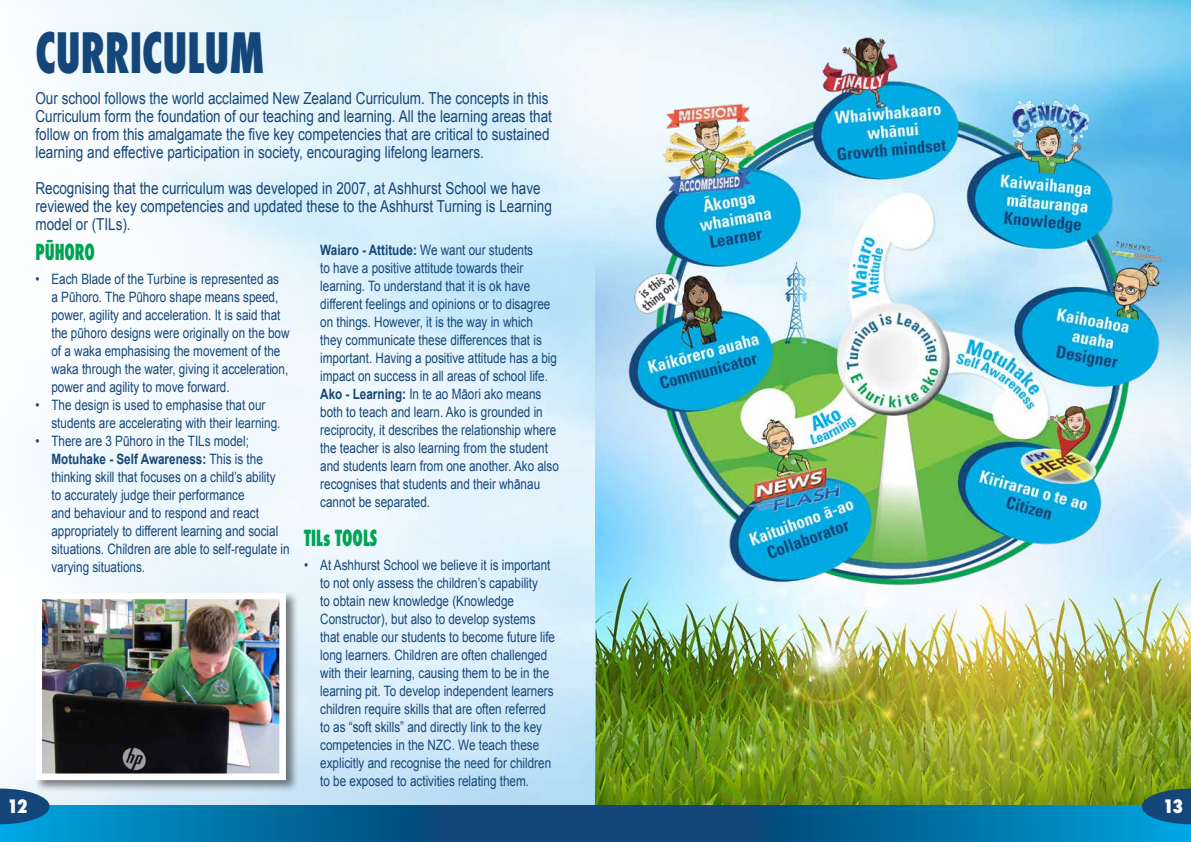
<style>
.page{position:relative;width:1191px;height:842px;background:#fff}
.page>*{position:absolute;margin:0;border:0;box-sizing:border-box;transform-origin:0 0}
.t1{font:800 condensed 54px "Futura";color:#154679;scale:.75 1}
.t2{font:800 condensed 21.6px "Futura";color:#00a253;scale:.75 1}
.t3{font:800 condensed 18px "Futura";color:#fff}
.t4{font:16.5px/18px "Arial";color:#154679;scale:.82 1}
.t5{font:14.3px/18px "Arial";color:#154679;scale:.82 1}
.s1{font-weight:700}
</style>
<div class="page">
<img style="left:0;top:0;width:595px;height:806px">
<img style="left:595px;top:0;width:596px;height:806px">
<svg style="left:595px;top:806px;width:596px;height:36px;background:#06679b"></svg>
<svg style="left:0;top:806px;width:595px;height:36px;background:#06689b"></svg>
<svg style="left:0;top:788px;width:50px;height:36px;background:#245d8e"></svg>
<svg style="left:1141px;top:788px;width:50px;height:36px;background:#1f5a75"></svg>
<div style="left:33px;top:591px;width:266px;height:202px;background:#000;opacity:.5"></div>
<img style="left:43px;top:601px;width:235px;height:171px">
<div style="left:35px;top:593px;width:251px;height:187px;border:7px solid #fff"></div>
<img style="left:620px;top:0;width:549px;height:772px">
<h1 class="t1" style="left:35px;top:16px;width:307px">CURRICULUM</h1>
<p class="t4" style="left:35px;top:89px;width:631px">Our school follows the world acclaimed New Zealand Curriculum. The concepts in this Curriculum form the foundation of our teaching and learning. All the learning areas that follow on from this amalgamate the five key competencies that are critical to sustained learning and effective participation in society, encouraging lifelong learners.</p>
<p class="t4" style="left:35px;top:179px;width:631px">Recognising that the curriculum was developed in 2007, at Ashhurst School we have reviewed the key competencies and updated these to the Ashhurst Turning is Learning model or (TILs).</p>
<p class="t5" style="left:320px;top:241px;width:292px"><span class="s1">Waiaro - Attitude:</span> We want our students<br>to have a positive attitude towards their learning. To understand that it is ok have different feelings and opinions or to disagree on things. However, it is the way in which<br>they communicate these differences that is important. Having a positive attitude has a big impact on success in all areas of school life.<br><span class="s1">Ako - Learning:</span> In te ao Māori ako means both to teach and learn. Ako is grounded in reciprocity, it describes the relationship where the teacher is also learning from the student and students learn from one another. Ako also recognises that students and their whānau cannot be separated.</p>
<h2 class="t2" style="left:304px;top:524px;width:99px">TILs TOOLS</h2>
<p class="t5" style="left:320px;top:556px;width:288px;text-indent:-16px">• At Ashhurst School we believe it is important to not only assess the children’s capability<br>to obtain new knowledge (Knowledge Constructor), but also to develop systems that enable our students to become future life long learners. Children are often challenged with their learning, causing them to be in the learning pit. To develop independent learners children require skills that are often referred to as “soft skills” and directly link to the key competencies in the NZC. We teach these explicitly and recognise the need for children to be exposed to activities relating them.</p>
<h2 class="t2" style="left:35px;top:237px;width:81px">PŪHORO</h2>
<p class="t5" style="left:51px;top:270px;width:292px;text-indent:-16px">• Each Blade of the Turbine is represented as<br>a Pūhoro. The Pūhoro shape means speed, power, agility and acceleration. It is said that the pūhoro designs were originally on the bow of a waka emphasising the movement of the waka through the water, giving it acceleration, power and agility to move forward.</p>
<p class="t5" style="left:51px;top:396px;width:278px;text-indent:-16px">• The design is used to emphasise that our students are accelerating with their learning.</p>
<p class="t5" style="left:51px;top:432px;width:292px;text-indent:-16px">• There are 3 Pūhoro in the TILs model; <span class="s1">Motuhake - Self Awareness:</span> This is the thinking skill that focuses on a child’s ability<br>to accurately judge their performance<br>and behaviour and to respond and react appropriately to different learning and social situations. Children are able to self-regulate in varying situations.</p>
<p class="t3" style="left:7px;top:794px;width:22px">12</p>
<p class="t3" style="left:1162px;top:794px;width:22px">13</p>
</div>
